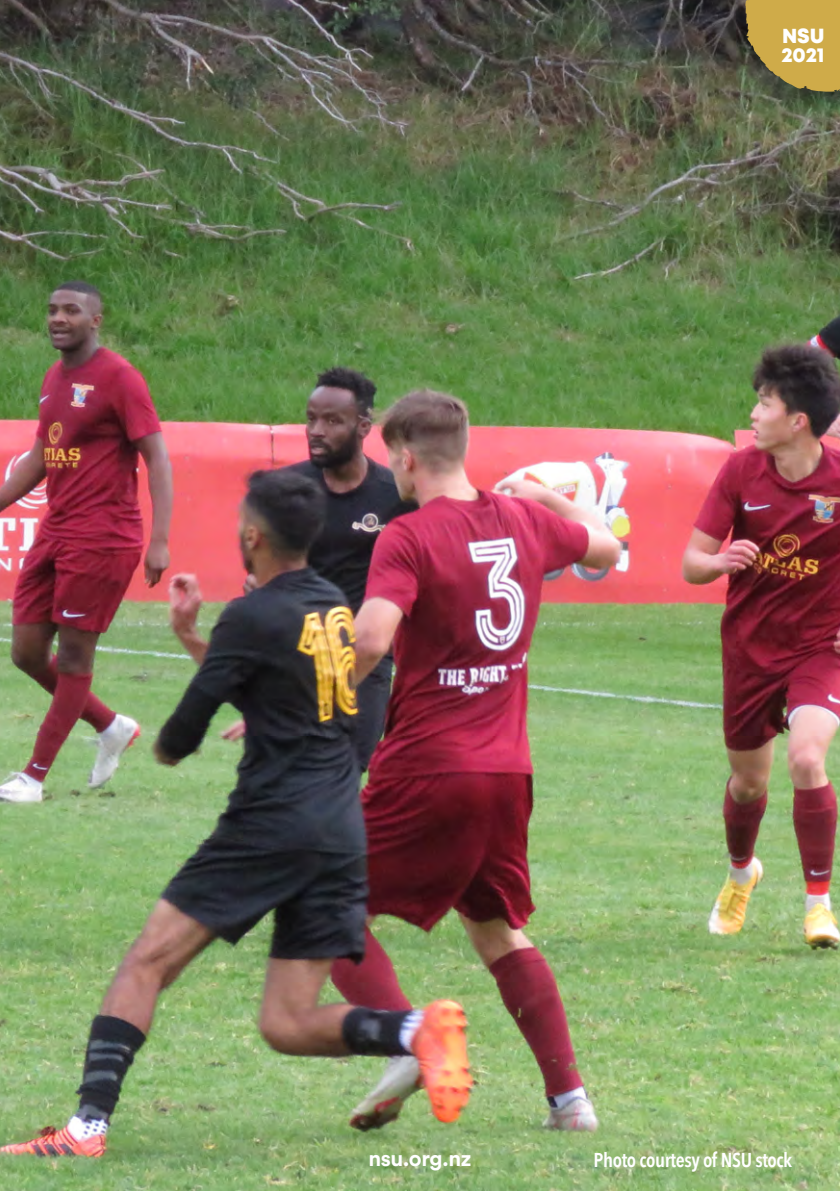
<style>
.page{position:relative;width:840px;height:1191px;background:#fff}
.page>*{position:absolute;margin:0;border:0;box-sizing:border-box;transform-origin:0 0}
.t1{font:700 22px "Circular Std";letter-spacing:-.02em;color:#fff}
.t2{font:800 20.2px "Mont";letter-spacing:-.01em;color:#fff}
.t3{font:600 20px "Avenir Next Condensed";letter-spacing:-.02em;color:#fff}
</style>
<div class="page">
<img style="left:0;top:0;width:839px;height:1191px">
<svg style="left:744px;top:0;width:95px;height:92px;background:#b79a46"></svg>
<p class="t2" style="left:781px;top:26px;width:44px">NSU</p>
<p class="t2" style="left:781px;top:45px;width:45px">2021</p>
<p class="t1" style="left:368px;top:1143px;width:104px">nsu.org.nz</p>
<p class="t3" style="left:593px;top:1143px;width:200px">Photo courtesy of NSU stock</p>
<p class="t3" style="left:582px;top:1143px;width:200px">Photo courtesy of NSU stock</p>
</div>
